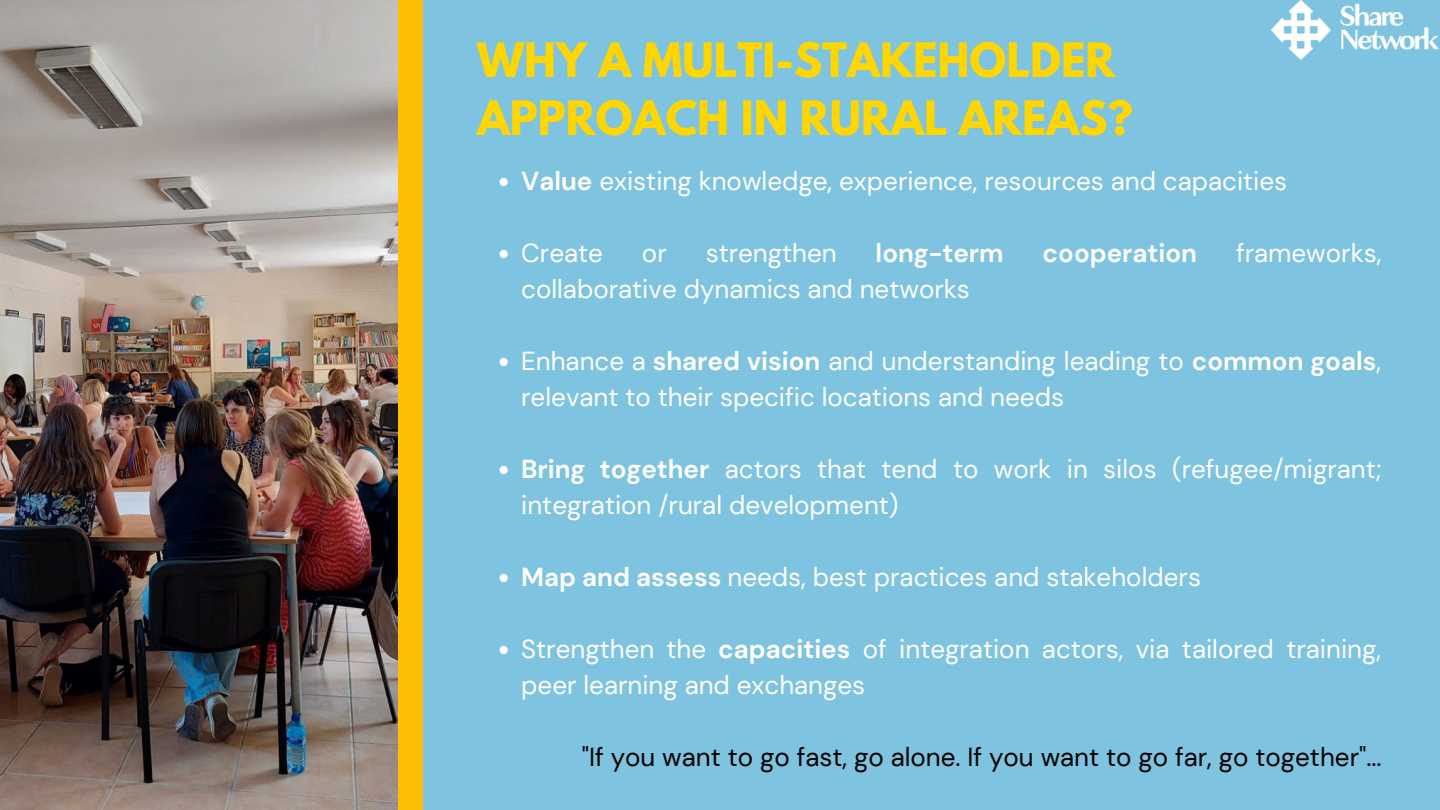
<style>
.page{position:relative;width:1440px;height:810px;background:#7ec3df}
.page>*{position:absolute;margin:0;border:0;box-sizing:border-box;transform-origin:0 0}
.t1{font:700 42px/58.5px "League Spartan";color:#ffd600}
.t2{font:26px/36px "DM Sans";color:#fff}
.t3{font:26px "DM Sans";color:#000}
.t4{font:700 26px "DM Sans";color:#fff}
.s1{font-weight:700}
</style>
<div class="page">
<div style="left:354px;top:0;width:69px;height:810px;background:#fcbf01"></div>
<img style="left:0;top:0;width:398px;height:810px">
<img style="left:1271px;top:0;width:168px;height:60px">
<svg style="left:500px;top:178px;width:8px;height:8px"></svg>
<svg style="left:500px;top:250px;width:8px;height:8px"></svg>
<svg style="left:500px;top:358px;width:8px;height:8px"></svg>
<svg style="left:500px;top:466px;width:8px;height:8px"></svg>
<svg style="left:500px;top:574px;width:8px;height:8px"></svg>
<svg style="left:500px;top:646px;width:8px;height:8px"></svg>
<h1 class="t1" style="left:477px;top:36px;width:657px">WHY A MULTI-STAKEHOLDER<br>APPROACH IN RURAL AREAS?</h1>
<p class="t2" style="left:521px;top:163px;width:768px"><span class="s1">Value</span> existing knowledge, experience, resources and capacities</p>
<p class="t2" style="left:521px;top:235px;width:83px">Create</p>
<p class="t2" style="left:642px;top:235px;width:26px">or</p>
<p class="t2" style="left:706px;top:235px;width:133px">strengthen</p>
<p class="t4" style="left:876px;top:236px;width:129px">long-term</p>
<p class="t4" style="left:1043px;top:236px;width:156px">cooperation</p>
<p class="t2" style="left:1236px;top:235px;width:147px">frameworks,</p>
<p class="t2" style="left:521px;top:271px;width:450px">collaborative dynamics and networks</p>
<p class="t2" style="left:521px;top:343px;width:861px">Enhance a <span class="s1">shared vision</span> and understanding leading to <span class="s1">common goals</span>, relevant to their specific locations and needs</p>
<p class="t2" style="left:521px;top:451px;width:862px"><span class="s1">Bring together</span> actors that tend to work in silos (refugee/migrant; integration /rural development)</p>
<p class="t2" style="left:521px;top:559px;width:681px"><span class="s1">Map and assess</span> needs, best practices and stakeholders</p>
<p class="t2" style="left:521px;top:631px;width:861px">Strengthen the <span class="s1">capacities</span> of integration actors, via tailored training, peer learning and exchanges</p>
<p class="t3" style="left:582px;top:740px;width:801px">"If you want to go fast, go alone. If you want to go far, go together"...</p>
</div>
